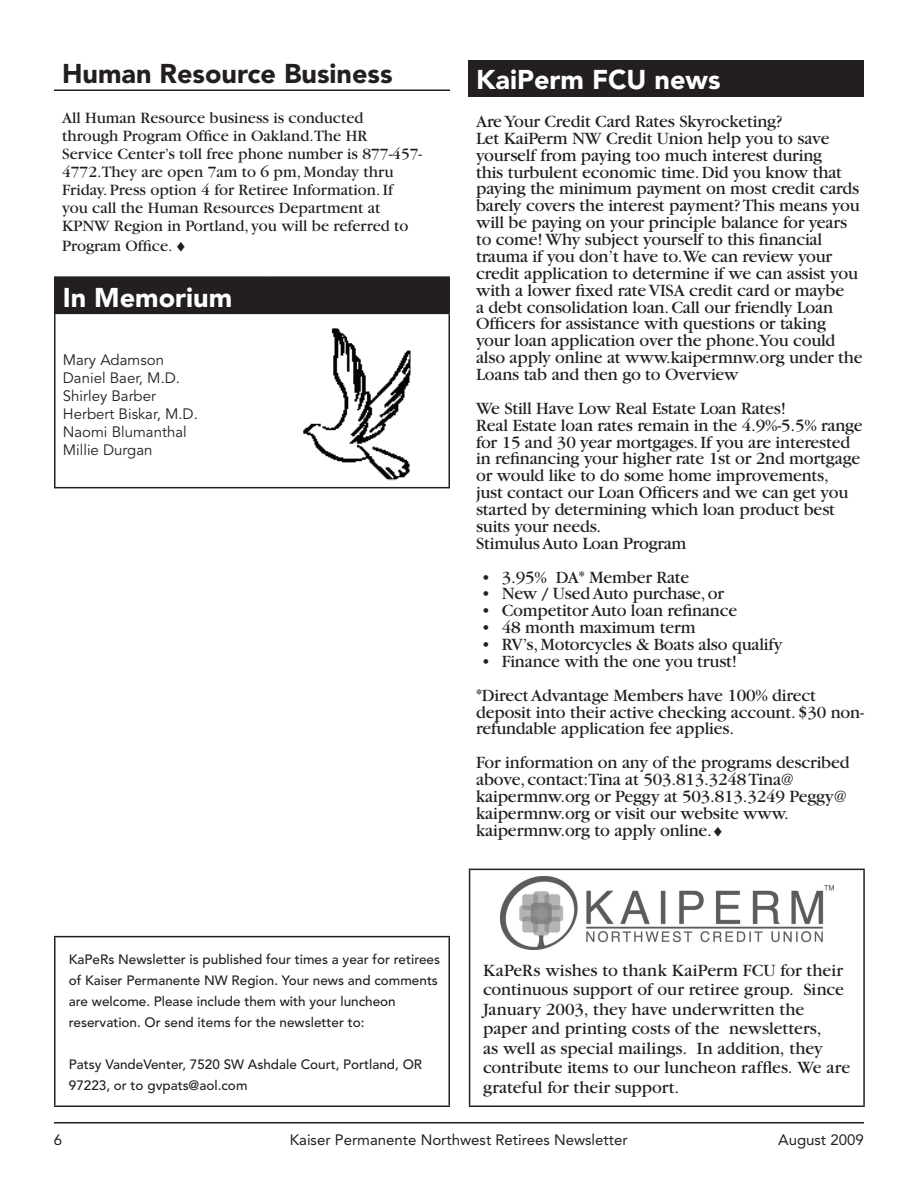
<style>
.page{position:relative;width:918px;height:1188px;background:#fff}
.page>*{position:absolute;margin:0;border:0;box-sizing:border-box;transform-origin:0 0}
.t1{font:900 27px "Avenir";color:#fff}
.t2{font:900 27px "Avenir";color:#231f20}
.t3{font:18px/16.8px "Garamond";letter-spacing:-.01em;color:#231f20}
.t4{font:16.5px/18px "Garamond";color:#231f20}
.t5{font:15px/18px "Avenir";color:#231f20}
.t6{font:15px "Avenir";color:#231f20}
.t7{font:500 13.5px/21px "Avenir";color:#231f20}
</style>
<div class="page">
<hr style="left:54px;top:1122px;width:810px;height:2px;background:#231f20">
<hr style="left:54px;top:89px;width:396px;height:2px;background:#231f20">
<div style="left:55px;top:277px;width:394px;height:36px;background:#231f20"></div>
<hr style="left:54px;top:276px;width:211px;height:2px;background:#231f20">
<hr style="left:54px;top:278px;width:2px;height:35px;background:#231f20">
<hr style="left:265px;top:276px;width:185px;height:2px;background:#231f20">
<hr style="left:448px;top:278px;width:2px;height:35px;background:#231f20">
<hr style="left:54px;top:313px;width:211px;height:1px;background:#231f20">
<hr style="left:54px;top:314px;width:2px;height:173px;background:#231f20">
<hr style="left:265px;top:313px;width:185px;height:1px;background:#231f20">
<hr style="left:448px;top:314px;width:2px;height:173px;background:#231f20">
<hr style="left:54px;top:487px;width:396px;height:1px;background:#231f20">
<img style="left:305px;top:330px;width:104px;height:148px">
<div style="left:468px;top:60px;width:396px;height:36px;background:#231f20"></div>
<hr style="left:469px;top:869px;width:396px;height:1px;background:#231f20">
<hr style="left:469px;top:870px;width:1px;height:86px;background:#231f20">
<hr style="left:863px;top:870px;width:2px;height:86px;background:#231f20">
<hr style="left:469px;top:956px;width:1px;height:150px;background:#231f20">
<hr style="left:863px;top:956px;width:2px;height:150px;background:#231f20">
<hr style="left:469px;top:1106px;width:396px;height:1px;background:#231f20">
<img style="left:500px;top:876px;width:333px;height:73px">
<hr style="left:54px;top:936px;width:396px;height:1px;background:#231f20">
<hr style="left:54px;top:937px;width:2px;height:168px;background:#231f20">
<hr style="left:448px;top:937px;width:2px;height:168px;background:#231f20">
<hr style="left:54px;top:1105px;width:396px;height:2px;background:#231f20">
<h1 class="t2" style="left:62px;top:63px;width:332px">Human Resource Business</h1>
<p class="t4" style="left:62px;top:110px;width:362px">All Human Resource business is conducted through Program Office in Oakland.The HR Service Center’s toll free phone number is 877-457- 4772.They are open 7am to 6 pm, Monday thru Friday. Press option 4 for Retiree Information. If you call the Human Resources Department at KPNW Region in Portland, you will be referred to</p>
<p class="t4" style="left:62px;top:238px;width:127px">Program Office. ♦</p>
<h1 class="t1" style="left:63px;top:286px;width:171px">In Memorium</h1>
<p class="t5" style="left:63px;top:352px;width:136px">Mary Adamson<br>Daniel Baer, M.D.<br>Shirley Barber<br>Herbert Biskar, M.D.<br>Naomi Blumanthal<br>Millie Durgan</p>
<h1 class="t1" style="left:476px;top:69px;width:246px">KaiPerm FCU news</h1>
<p class="t3" style="left:476px;top:114px;width:388px">Are Your Credit Card Rates Skyrocketing?<br>Let KaiPerm NW Credit Union help you to save yourself from paying too much interest during<br>this turbulent economic time. Did you know that paying the minimum payment on most credit cards barely covers the interest payment? This means you will be paying on your principle balance for years to come! Why subject yourself to this financial trauma if you don’t have to.We can review your credit application to determine if we can assist you with a lower fixed rate VISA credit card or maybe<br>a debt consolidation loan. Call our friendly Loan Officers for assistance with questions or taking your loan application over the phone.You could also apply online at www.kaipermnw.org under the Loans tab and then go to Overview</p>
<p class="t3" style="left:476px;top:401px;width:388px">We Still Have Low Real Estate Loan Rates!<br>Real Estate loan rates remain in the 4.9%-5.5% range for 15 and 30 year mortgages. If you are interested in refinancing your higher rate 1st or 2nd mortgage or would like to do some home improvements,<br>just contact our Loan Officers and we can get you started by determining which loan product best suits your needs.<br>Stimulus Auto Loan Program</p>
<p class="t3" style="left:482px;top:570px;width:209px">• 3.95% DA* Member Rate</p>
<p class="t3" style="left:482px;top:587px;width:244px">• New / Used Auto purchase, or</p>
<p class="t3" style="left:482px;top:604px;width:257px">• Competitor Auto loan refinance</p>
<p class="t3" style="left:482px;top:621px;width:216px">• 48 month maximum term</p>
<p class="t3" style="left:482px;top:638px;width:302px">• RV’s, Motorcycles &amp; Boats also qualify</p>
<p class="t3" style="left:476px;top:646px;width:341px;line-height:33.8px;text-indent:5px">• Finance with the one you trust!<br>*Direct Advantage Members have 100% direct</p>
<p class="t3" style="left:476px;top:705px;width:389px">deposit into their active checking account. $30 non&shy;refundable application fee applies.</p>
<p class="t3" style="left:476px;top:756px;width:375px">For information on any of the programs described above, contact:Tina at 503.813.3248 Tina@ kaipermnw.org or Peggy at 503.813.3249 Peggy@ kaipermnw.org or visit our website www. kaipermnw.org to apply online.♦</p>
<p class="t7" style="left:69px;top:950px;width:373px">KaPeRs Newsletter is published four times a year for retirees of Kaiser Permanente NW Region. Your news and comments are welcome. Please include them with your luncheon reservation. Or send items for the newsletter to:</p>
<p class="t7" style="left:69px;top:1055px;width:355px">Patsy VandeVenter, 7520 SW Ashdale Court, Portland, OR<br>97223, or to gvpats@aol.com</p>
<p class="t3" style="left:483px;top:962px;width:369px;line-height:19.5px">KaPeRs wishes to thank KaiPerm FCU for their continuous support of our retiree group. Since January 2003, they have underwritten the paper and printing costs of the newsletters,<br>as well as special mailings. In addition, they contribute items to our luncheon raffles. We are grateful for their support.</p>
<p class="t6" style="left:54px;top:1134px;width:10px">6</p>
<p class="t6" style="left:290px;top:1134px;width:339px">Kaiser Permanente Northwest Retirees Newsletter</p>
<p class="t6" style="left:778px;top:1134px;width:87px">August 2009</p>
</div>
